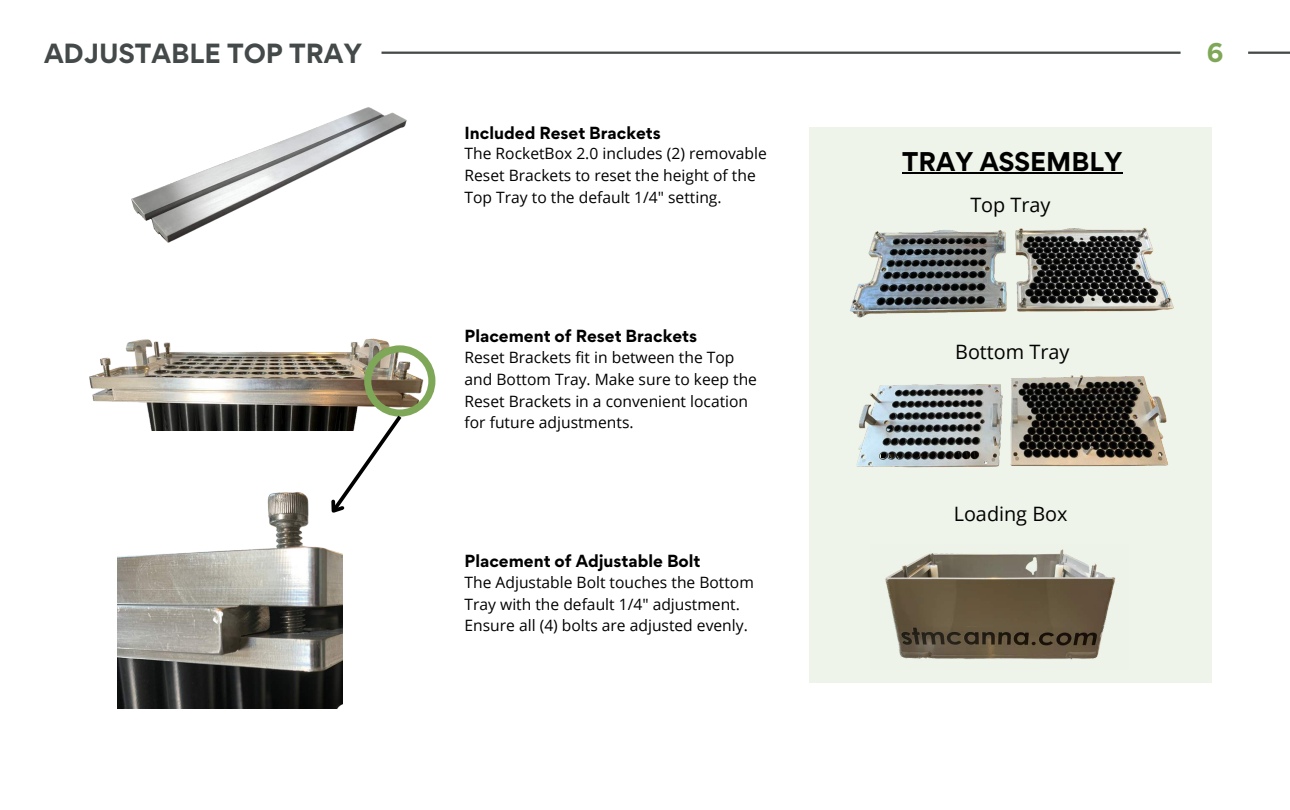
<style>
.page{position:relative;width:1290px;height:810px;background:#fff}
.page>*{position:absolute;margin:0;border:0;box-sizing:border-box;transform-origin:0 0}
.t1{font:700 24.7px "Gordita";color:#44494a}
.t2{font:700 24.2px "Gordita";color:#000}
.t3{font:700 24.2px "Gordita";color:#7ea857}
.t4{font:19.8px "Open Sans";color:#000}
.t5{font:15.6px/21.7px "Open Sans";color:#000}
.t6{font:700 15.6px "Gordita";color:#000}
</style>
<div class="page">
<svg style="left:382px;top:52px;width:799px;height:2px;background:#515657"></svg>
<svg style="left:1248px;top:52px;width:42px;height:2px"></svg>
<div style="left:809px;top:128px;width:403px;height:555px;background:#eef4e9"></div>
<hr style="left:902px;top:172px;width:221px;height:2px;background:#000">
<img style="left:850px;top:227px;width:324px;height:91px">
<img style="left:856px;top:375px;width:312px;height:93px">
<img style="left:885px;top:549px;width:231px;height:111px">
<img style="left:131px;top:107px;width:276px;height:136px">
<img style="left:89px;top:338px;width:300px;height:92px">
<svg style="left:321px;top:345px;width:114px;height:165px"></svg>
<img style="left:118px;top:486px;width:225px;height:222px">
<h1 class="t1" style="left:44px;top:33px;width:320px">ADJUSTABLE TOP TRAY</h1>
<h2 class="t3" style="left:1207px;top:34px;width:18px">6</h2>
<p class="t6" style="left:465px;top:120px;width:198px">Included Reset Brackets</p>
<p class="t5" style="left:465px;top:142px;width:304px">The RocketBox 2.0 includes (2) removable<br>Reset Brackets to reset the height of the<br>Top Tray to the default 1/4" setting.</p>
<p class="t6" style="left:465px;top:324px;width:234px">Placement of Reset Brackets</p>
<p class="t5" style="left:465px;top:346px;width:294px">Reset Brackets fit in between the Top and Bottom Tray. Make sure to keep the Reset Brackets in a convenient location for future adjustments.</p>
<p class="t6" style="left:465px;top:549px;width:238px">Placement of Adjustable Bolt</p>
<p class="t5" style="left:465px;top:571px;width:291px">The Adjustable Bolt touches the Bottom<br>Tray with the default 1/4" adjustment.<br>Ensure all (4) bolts are adjusted evenly.</p>
<h2 class="t2" style="left:902px;top:142px;width:222px">TRAY ASSEMBLY</h2>
<p class="t4" style="left:970px;top:191px;width:82px">Top Tray</p>
<p class="t4" style="left:955px;top:338px;width:116px">Bottom Tray</p>
<p class="t4" style="left:954px;top:501px;width:115px">Loading Box</p>
</div>
